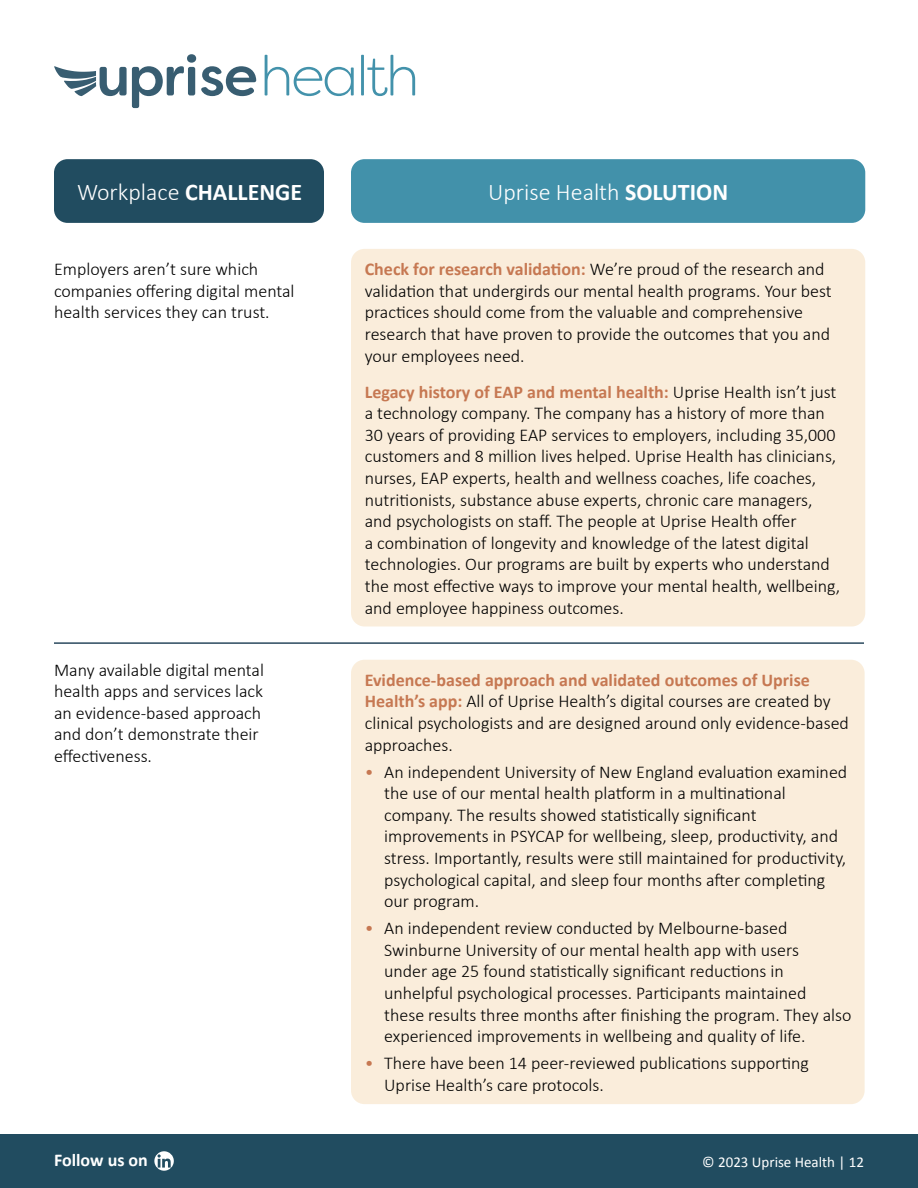
<style>
.page{position:relative;width:918px;height:1188px;background:#fff}
.page>*{position:absolute;margin:0;border:0;box-sizing:border-box;transform-origin:0 0}
.t1{font:300 24px "Calibri";color:#fff}
.t2{font:300 18px/21.6px "Calibri";color:#000}
.t3{font:700 18px "Calibri";color:#fff}
.t4{font:15px "Calibri";color:#fff}
.s1{font-weight:700}
.s2{font-weight:700;color:#c67852}
.s3{color:#c67852}
</style>
<div class="page">
<div style="left:351px;top:249px;width:514px;height:378px;background:#faeddb;border-radius:14px"></div>
<div style="left:54px;top:159px;width:270px;height:64px;background:#214c60;border-radius:14px"></div>
<div style="left:351px;top:159px;width:514px;height:64px;background:#4291aa;border-radius:14px"></div>
<hr style="left:54px;top:642px;width:810px;height:2px;background:#2b4a5e">
<div style="left:351px;top:660px;width:514px;height:444px;background:#faeddb;border-radius:14px"></div>
<svg style="left:265px;top:55px;width:89px;height:41px"></svg>
<svg style="left:361px;top:55px;width:54px;height:41px"></svg>
<svg style="left:54px;top:54px;width:202px;height:54px"></svg>
<div style="left:0;top:1134px;width:918px;height:54px;background:#214c60"></div>
<svg style="left:154px;top:1151px;width:20px;height:20px"></svg>
<h1 class="t1" style="left:77px;top:177px;width:227px">Workplace <span class="s1">CHALLENGE</span></h1>
<h1 class="t1" style="left:488px;top:177px;width:242px">Uprise Health <span class="s1">SOLUTION</span></h1>
<p class="t2" style="left:54px;top:258px;width:242px">Employers aren’t sure which companies offering digital mental health services they can trust.</p>
<p class="t2" style="left:365px;top:258px;width:469px"><span class="s2">Check for research validation:</span> We’re proud of the research and validation that undergirds our mental health programs. Your best practices should come from the valuable and comprehensive research that have proven to provide the outcomes that you and your employees need.</p>
<p class="t2" style="left:365px;top:381px;width:477px"><span class="s2">Legacy history of EAP and mental health:</span> Uprise Health isn’t just a technology company. The company has a history of more than 30 years of providing EAP services to employers, including 35,000 customers and 8 million lives helped. Uprise Health has clinicians, nurses, EAP experts, health and wellness coaches, life coaches, nutritionists, substance abuse experts, chronic care managers, and psychologists on staff. The people at Uprise Health offer<br>a combination of longevity and knowledge of the latest digital technologies. Our programs are built by experts who understand the most effective ways to improve your mental health, wellbeing, and employee happiness outcomes.</p>
<p class="t2" style="left:54px;top:659px;width:211px">Many available digital mental health apps and services lack an evidence-based approach and don’t demonstrate their effectiveness.</p>
<p class="t2" style="left:365px;top:669px;width:486px"><span class="s2">Evidence-based approach and validated outcomes of Uprise Health’s app:</span> All of Uprise Health’s digital courses are created by clinical psychologists and are designed around only evidence-based approaches.</p>
<p class="t2" style="left:384px;top:761px;width:465px;text-indent:-19px"><span class="s3">•</span> An independent University of New England evaluation examined the use of our mental health platform in a multinational company. The results showed statistically significant improvements in PSYCAP for wellbeing, sleep, productivity, and stress. Importantly, results were still maintained for productivity, psychological capital, and sleep four months after completing our program.</p>
<p class="t2" style="left:384px;top:917px;width:469px;text-indent:-19px"><span class="s3">•</span> An independent review conducted by Melbourne-based Swinburne University of our mental health app with users<br>under age 25 found statistically significant reductions in unhelpful psychological processes. Participants maintained<br>these results three months after finishing the program. They also experienced improvements in wellbeing and quality of life.</p>
<p class="t2" style="left:384px;top:1052px;width:426px;text-indent:-19px"><span class="s3">•</span> There have been 14 peer-reviewed publications supporting<br>Uprise Health’s care protocols.</p>
<p class="t3" style="left:54px;top:1147px;width:95px">Follow us on</p>
<p class="t4" style="left:702px;top:1151px;width:163px">© 2023 Uprise Health | 12</p>
</div>
